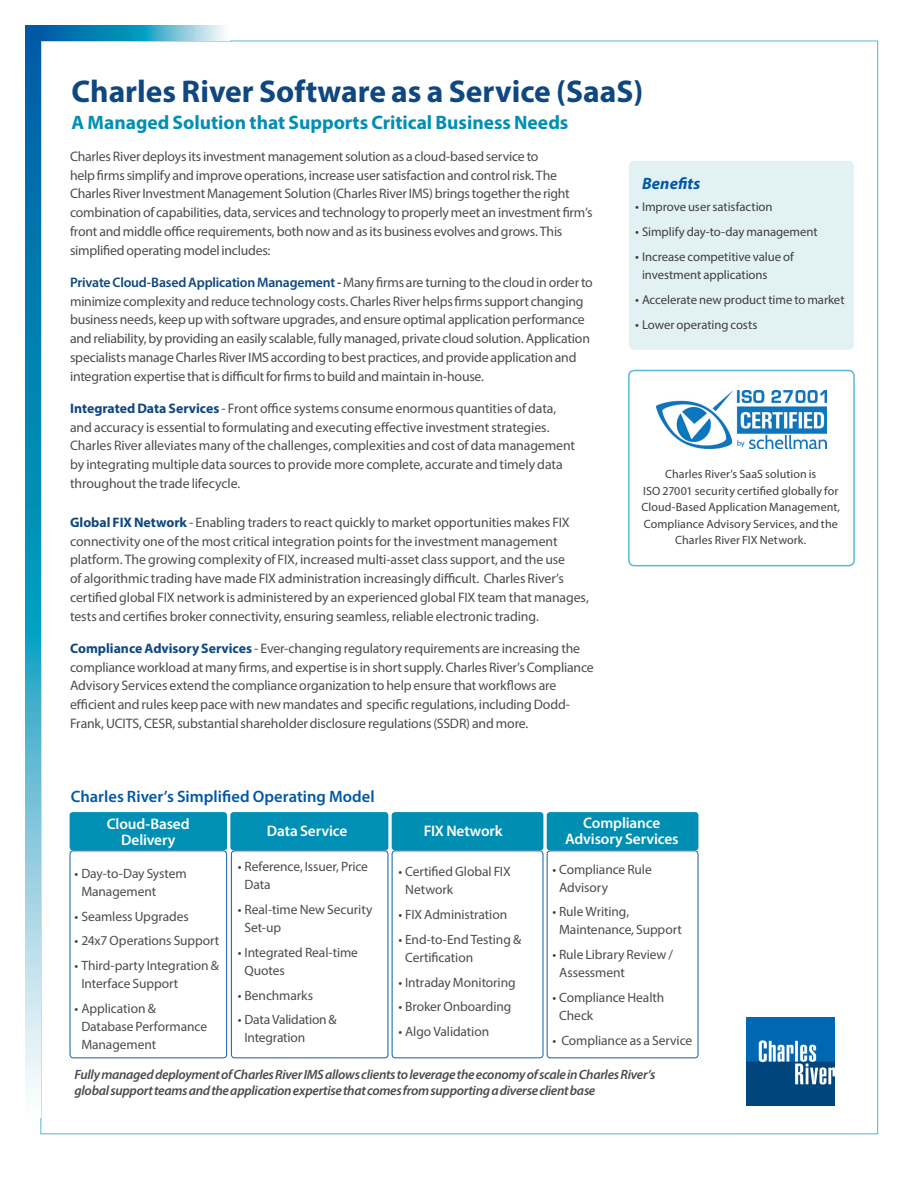
<style>
.page{position:relative;width:918px;height:1188px;background:#fff}
.page>*{position:absolute;margin:0;border:0;box-sizing:border-box;transform-origin:0 0}
._1__Main_title{font:700 31.5px "Myriad Pro";color:#0f4780}
._1__Main_sub_title{font:700 19.5px "Myriad Pro";color:#008fb3}
._3__Body_text{font:600 16.5px "Myriad Pro";letter-spacing:.005em;color:#0158a6}
._2__Title_side_bar{font:italic 700 16.5px "Myriad Pro";letter-spacing:.01em;color:#0158a6}
.new_bullets{font:600 15.3px/15.9px "Myriad Pro";letter-spacing:-.005em;color:#fff;text-align:center}
._3__Body_text-2{font:13.8px/18.8px "Myriad Pro";letter-spacing:-.015em;color:#4b4c4d}
.t1{font:13.5px/18px "Myriad Pro";letter-spacing:-.005em;color:#4b4c4d}
.new_bullets-2{font:italic 600 13.5px/16.5px "Myriad Pro";letter-spacing:-.02em;color:#4b4c4d}
.t2{font:12.75px/18.8px "Myriad Pro";letter-spacing:-.005em;color:#3e3e3f}
.new_bullets-3{font:12px/16.5px "Myriad Pro";letter-spacing:.01em;color:#3e3e3f;text-align:center}
.s1{font-weight:600;color:#0f4780}
.s2{font-weight:700;color:#0f4780}
.s3{font-size:13.8px}
.s4{color:#3e3e3f}
</style>
<div class="page">
<img style="left:747px;top:1018px;width:87px;height:87px">
<svg style="left:41px;top:26px;width:183px;height:15px;background:#3c9fc4"></svg>
<svg style="left:26px;top:26px;width:15px;height:1062px;background:#3c9fc4"></svg>
<div style="left:231px;top:850px;width:157px;height:208px;border:1px solid #135ea9;border-radius:3px"></div>
<div style="left:629px;top:161px;width:225px;height:189px;background:#dceef1;border-radius:5px"></div>
<div style="left:230px;top:812px;width:158px;height:38px;background:#0090b5;border-radius:3px"></div>
<div style="left:70px;top:850px;width:157px;height:208px;border:1px solid #135ea9;border-radius:3px"></div>
<div style="left:70px;top:812px;width:157px;height:38px;background:#0090b5;border-radius:3px"></div>
<div style="left:392px;top:850px;width:151px;height:208px;border:1px solid #135ea9;border-radius:3px"></div>
<div style="left:392px;top:812px;width:151px;height:38px;background:#008fb3;border-radius:3px"></div>
<div style="left:547px;top:850px;width:151px;height:208px;border:1px solid #135ea9;border-radius:3px"></div>
<div style="left:547px;top:812px;width:151px;height:38px;background:#008fb3;border-radius:3px"></div>
<div style="left:628px;top:370px;width:227px;height:196px;border:2px solid #30abc9;border-radius:5px"></div>
<img style="left:657px;top:391px;width:169px;height:57px">
<p class="_1__Main_title" style="left:72px;top:71px;width:573px">Charles River Software as a Service (SaaS)</p>
<p class="_1__Main_sub_title" style="left:72px;top:110px;width:498px">A Managed Solution that Supports Critical Business Needs</p>
<p class="_3__Body_text-2" style="left:70px;top:147px;width:524px">Charles River deploys its investment management solution as a cloud-based service to<br>help firms simplify and improve operations, increase user satisfaction and control risk. The Charles River Investment Management Solution (Charles River IMS) brings together the right combination of capabilities, data, services and technology to properly meet an investment firm’s front and middle office requirements, both now and as its business evolves and grows. This simplified operating model includes:</p>
<p class="_3__Body_text-2" style="left:70px;top:273px;width:524px"><span class="s1">Private Cloud-Based Application Management -</span> Many firms are turning to the cloud in order to minimize complexity and reduce technology costs. Charles River helps firms support changing business needs, keep up with software upgrades, and ensure optimal application performance and reliability, by providing an easily scalable, fully managed, private cloud solution. Application specialists manage Charles River IMS according to best practices, and provide application and integration expertise that is difficult for firms to build and maintain in-house.</p>
<p class="_3__Body_text-2" style="left:70px;top:399px;width:507px"><span class="s2">Integrated Data Services</span> - Front office systems consume enormous quantities of data, and accuracy is essential to formulating and executing effective investment strategies.<br>Charles River alleviates many of the challenges, complexities and cost of data management by integrating multiple data sources to provide more complete, accurate and timely data throughout the trade lifecycle.</p>
<p class="_3__Body_text-2" style="left:70px;top:513px;width:520px"><span class="s2">Global FIX Network</span> - Enabling traders to react quickly to market opportunities makes FIX connectivity one of the most critical integration points for the investment management platform. The growing complexity of FIX, increased multi-asset class support, and the use<br>of algorithmic trading have made FIX administration increasingly difficult. Charles River’s certified global FIX network is administered by an experienced global FIX team that manages, tests and certifies broker connectivity, ensuring seamless, reliable electronic trading.</p>
<p class="_3__Body_text-2" style="left:70px;top:639px;width:525px"><span class="s2">Compliance Advisory Services</span> - Ever-changing regulatory requirements are increasing the compliance workload at many firms, and expertise is in short supply. Charles River’s Compliance Advisory Services extend the compliance organization to help ensure that workflows are efficient and rules keep pace with new mandates and specific regulations, including Dodd-Frank, UCITS, CESR, substantial shareholder disclosure regulations (SSDR) and more.</p>
<p class="_3__Body_text" style="left:71px;top:786px;width:306px">Charles River’s Simplified Operating Model</p>
<p class="_2__Title_side_bar" style="left:642px;top:173px;width:60px">Benefits</p>
<p class="t2" style="left:635px;top:197px;width:139px"><span class="s3">•</span> Improve user satisfaction</p>
<p class="t2" style="left:635px;top:222px;width:184px"><span class="s3">•</span> Simplify day-to-day management</p>
<p class="t2" style="left:642px;top:247px;width:153px;text-indent:-7px"><span class="s3">•</span> Increase competitive value of investment applications</p>
<p class="t2" style="left:635px;top:290px;width:211px"><span class="s3">•</span> Accelerate new product time to market</p>
<p class="t2" style="left:635px;top:315px;width:124px"><span class="s3">•</span> Lower operating costs</p>
<p class="new_bullets-3" style="left:642px;top:466px;width:200px">Charles River’s SaaS solution is<br>ISO 27001 security certified globally for Cloud-Based Application Management, Compliance Advisory Services, and the Charles River FIX Network.</p>
<p class="new_bullets" style="left:107px;top:815px;width:84px">Cloud-Based<br>Delivery</p>
<p class="new_bullets" style="left:424px;top:823px;width:80px">FIX Network</p>
<p class="new_bullets" style="left:583px;top:814px;width:79px">Compliance</p>
<p class="new_bullets" style="left:267px;top:823px;width:82px">Data Service</p>
<p class="new_bullets" style="left:565px;top:830px;width:115px">Advisory Services</p>
<p class="t1" style="left:245px;top:858px;width:125px;text-indent:-7px"><span class="s4">•</span> Reference, Issuer, Price<br>Data</p>
<p class="t1" style="left:245px;top:900px;width:129px;text-indent:-7px"><span class="s4">•</span> Real-time New Security<br>Set-up</p>
<p class="t1" style="left:245px;top:943px;width:115px;text-indent:-7px"><span class="s4">•</span> Integrated Real-time<br>Quotes</p>
<p class="t1" style="left:238px;top:986px;width:77px"><span class="s4">•</span> Benchmarks</p>
<p class="t1" style="left:245px;top:1011px;width:94px;text-indent:-7px"><span class="s4">•</span> Data Validation &amp;<br>Integration</p>
<p class="t1" style="left:559px;top:860px;width:94px;text-indent:-7px"><span class="s4">•</span> Compliance Rule<br>Advisory</p>
<p class="t1" style="left:559px;top:903px;width:124px;text-indent:-7px"><span class="s4">•</span> Rule Writing,<br>Maintenance, Support</p>
<p class="t1" style="left:559px;top:945px;width:116px;text-indent:-7px"><span class="s4">•</span> Rule Library Review /<br>Assessment</p>
<p class="t1" style="left:559px;top:988px;width:107px;text-indent:-7px"><span class="s4">•</span> Compliance Health<br>Check</p>
<p class="t1" style="left:552px;top:1031px;width:141px"><span class="s4">•</span> Compliance as a Service</p>
<p class="new_bullets-2" style="left:75px;top:1066px;width:583px">Fully managed deployment of Charles River IMS allows clients to leverage the economy of scale in Charles River’s global support teams and the application expertise that comes from supporting a diverse client base</p>
<p class="t1" style="left:405px;top:863px;width:107px;text-indent:-7px"><span class="s4">•</span> Certified Global FIX<br>Network</p>
<p class="t1" style="left:398px;top:905px;width:110px"><span class="s4">•</span> FIX Administration</p>
<p class="t1" style="left:405px;top:930px;width:118px;text-indent:-7px"><span class="s4">•</span> End-to-End Testing &amp;<br>Certification</p>
<p class="t1" style="left:398px;top:973px;width:119px"><span class="s4">•</span> Intraday Monitoring</p>
<p class="t1" style="left:398px;top:998px;width:115px"><span class="s4">•</span> Broker Onboarding</p>
<p class="t1" style="left:398px;top:1022px;width:92px"><span class="s4">•</span> Algo Validation</p>
<p class="t1" style="left:81px;top:864px;width:107px;text-indent:-7px"><span class="s4">•</span> Day-to-Day System<br>Management</p>
<p class="t1" style="left:75px;top:907px;width:116px"><span class="s4">•</span> Seamless Upgrades</p>
<p class="t1" style="left:75px;top:932px;width:146px"><span class="s4">•</span> 24x7 Operations Support</p>
<p class="t1" style="left:81px;top:956px;width:139px;text-indent:-7px"><span class="s4">•</span> Third-party Integration &amp;<br>Interface Support</p>
<p class="t1" style="left:81px;top:999px;width:127px;text-indent:-7px"><span class="s4">•</span> Application &amp;<br>Database Performance<br>Management</p>
</div>
